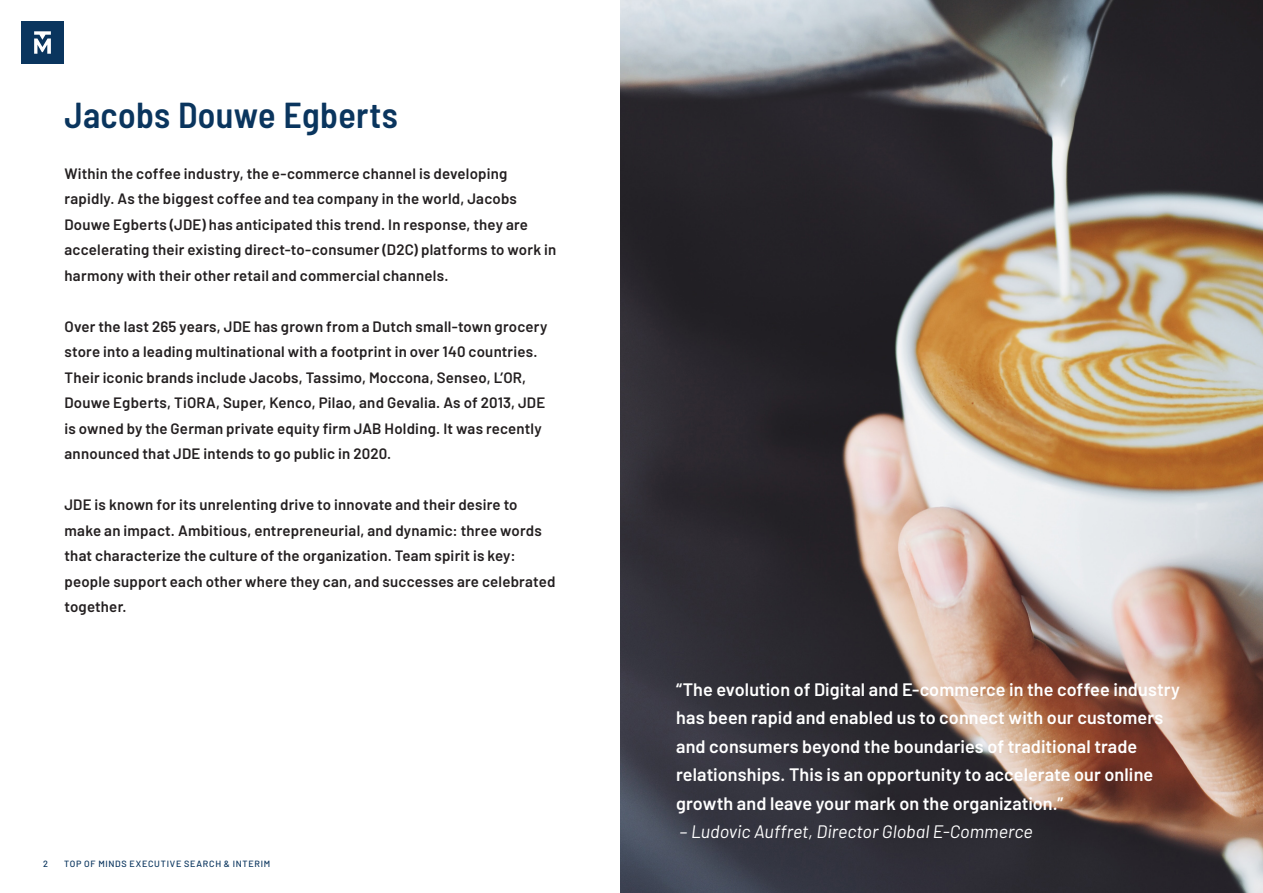
<style>
.page{position:relative;width:1263px;height:893px;background:#fff}
.page>*{position:absolute;margin:0;border:0;box-sizing:border-box;transform-origin:0 0}
.t1{font:600 semi-condensed 36px "Barlow";letter-spacing:.01em;color:#0a355e}
.t2{font:600 18px/28.5px "Barlow";letter-spacing:.005em;color:#fff}
.t3{font:italic 18px "Barlow";color:#fff}
.t4{font:600 15px/25.5px "Barlow";letter-spacing:.015em;color:#231f20}
.t5{font:500 9px "Barlow";letter-spacing:.08em;color:#0a355e}
</style>
<div class="page">
<img style="left:621px;top:0;width:642px;height:893px">
<div style="left:21px;top:21px;width:43px;height:43px;background:#0a355e"></div>
<svg style="left:34px;top:31px;width:17px;height:23px"></svg>
<p class="t1" style="left:64px;top:89px;width:335px">Jacobs Douwe Egberts</p>
<p class="t4" style="left:64px;top:159px;width:493px">Within the coffee industry, the e-commerce channel is developing rapidly. As the biggest coffee and tea company in the world, Jacobs Douwe Egberts (JDE) has anticipated this trend. In response, they are accelerating their existing direct-to-consumer (D2C) platforms to work in harmony with their other retail and commercial channels.</p>
<p class="t4" style="left:64px;top:312px;width:484px">Over the last 265 years, JDE has grown from a Dutch small-town grocery store into a leading multinational with a footprint in over 140 countries.<br>Their iconic brands include Jacobs, Tassimo, Moccona, Senseo, L’OR, Douwe Egberts, TiORA, Super, Kenco, Pilao, and Gevalia. As of 2013, JDE is owned by the German private equity firm JAB Holding. It was recently announced that JDE intends to go public in 2020.</p>
<p class="t4" style="left:64px;top:491px;width:492px">JDE is known for its unrelenting drive to innovate and their desire to make an impact. Ambitious, entrepreneurial, and dynamic: three words that characterize the culture of the organization. Team spirit is key: people support each other where they can, and successes are celebrated together.</p>
<p class="t5" style="left:43px;top:857px;width:6px">2</p>
<p class="t5" style="left:64px;top:857px;width:208px">TOP OF MINDS EXECUTIVE SEARCH &amp; INTERIM</p>
<p class="t2" style="left:676px;top:673px;width:505px">“The evolution of Digital and E-commerce in the coffee industry has been rapid and enabled us to connect with our customers and consumers beyond the boundaries of traditional trade relationships. This is an opportunity to accelerate our online growth and leave your mark on the organization.”</p>
<p class="t3" style="left:680px;top:818px;width:355px">– Ludovic Auffret, Director Global E-Commerce</p>
</div>
